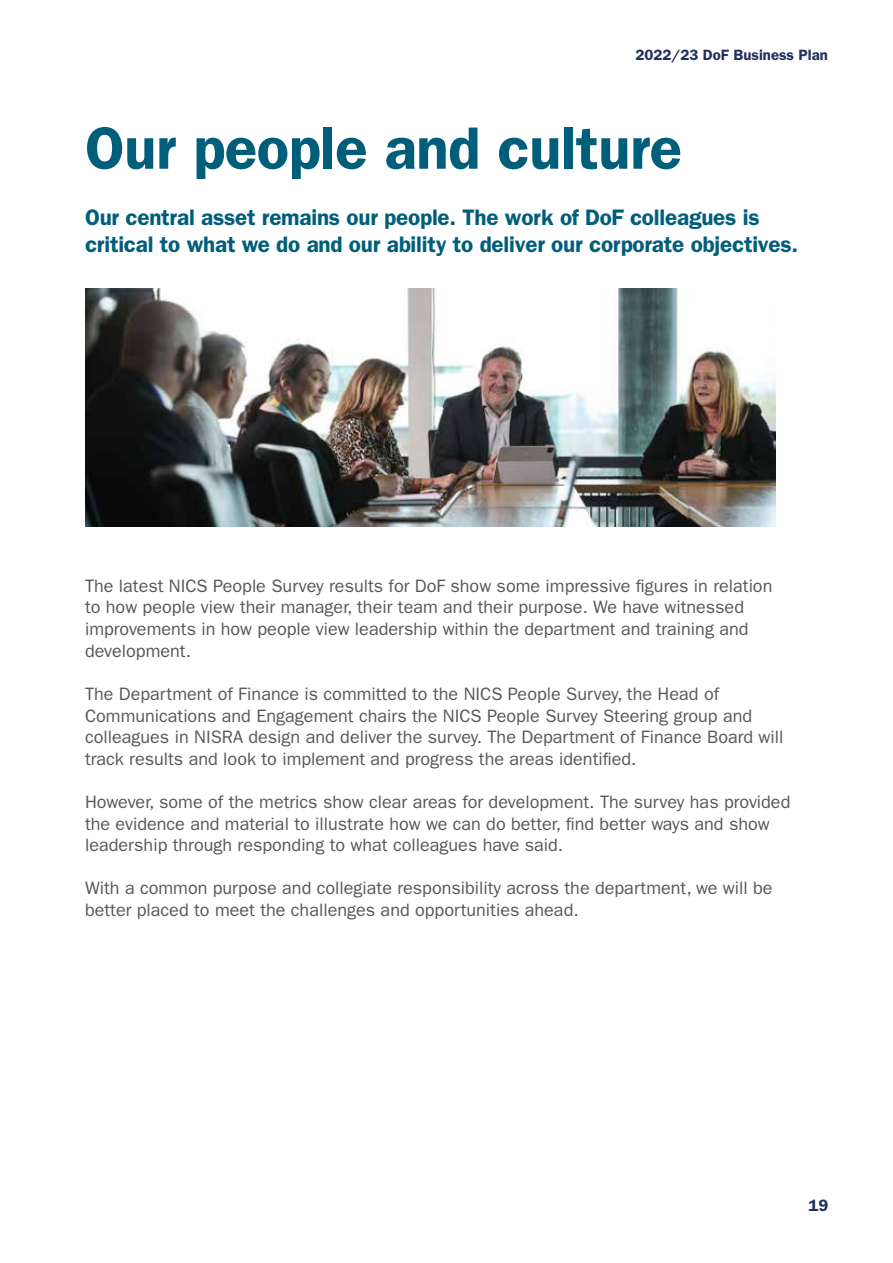
<style>
.page{position:relative;width:893px;height:1263px;background:#fff}
.page>*{position:absolute;margin:0;border:0;box-sizing:border-box;transform-origin:0 0}
.t1{font:600 60px "ITC Franklin Gothic Std";letter-spacing:-.01em;color:#005e7b}
.t2{font:600 22.5px/27px "ITC Franklin Gothic Std";letter-spacing:-.01em;color:#005e7b}
.t3{font:18px/21.6px "ITC Franklin Gothic Std";color:#575756}
.t4{font:600 16.5px "ITC Franklin Gothic Std";color:#20305d}
.t5{font:600 15px "ITC Franklin Gothic Std";color:#20305d}
</style>
<div class="page">
<img style="left:85px;top:289px;width:691px;height:237px">
<p class="t5" style="left:635px;top:46px;width:194px">2022/23 DoF Business Plan</p>
<p class="t1" style="left:85px;top:113px;width:598px">Our people and culture</p>
<p class="t2" style="left:85px;top:203px;width:715px">Our central asset remains our people. The work of DoF colleagues is critical to what we do and our ability to deliver our corporate objectives.</p>
<p class="t3" style="left:85px;top:575px;width:689px">The latest NICS People Survey results for DoF show some impressive figures in relation to how people view their manager, their team and their purpose. We have witnessed improvements in how people view leadership within the department and training and development.</p>
<p class="t3" style="left:85px;top:683px;width:700px">The Department of Finance is committed to the NICS People Survey, the Head of Communications and Engagement chairs the NICS People Survey Steering group and colleagues in NISRA design and deliver the survey. The Department of Finance Board will track results and look to implement and progress the areas identified.</p>
<p class="t3" style="left:85px;top:791px;width:707px">However, some of the metrics show clear areas for development. The survey has provided the evidence and material to illustrate how we can do better, find better ways and show leadership through responding to what colleagues have said.</p>
<p class="t3" style="left:85px;top:877px;width:689px">With a common purpose and collegiate responsibility across the department, we will be better placed to meet the challenges and opportunities ahead.</p>
<p class="t4" style="left:808px;top:1195px;width:21px">19</p>
</div>
